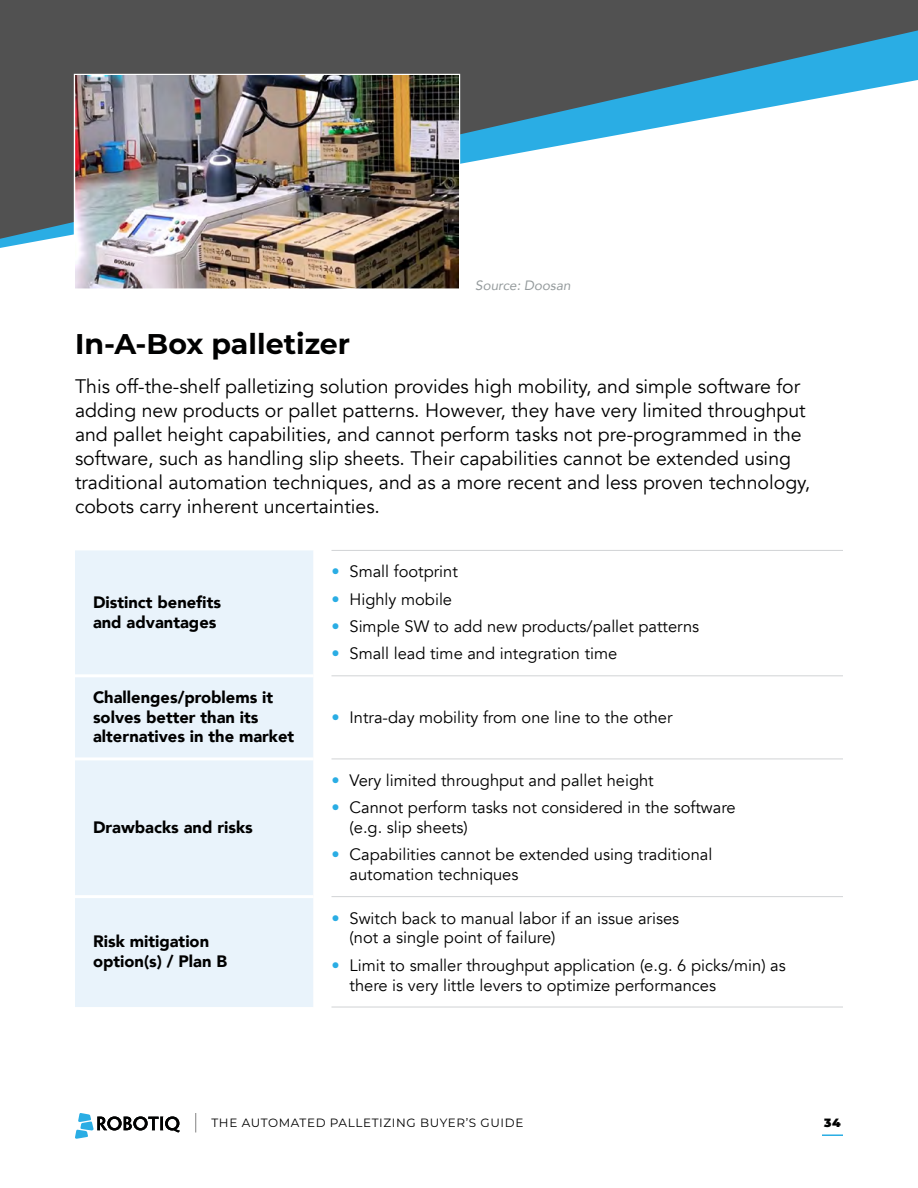
<style>
.page{position:relative;width:918px;height:1188px;background:#fff}
.page>*{position:absolute;margin:0;border:0;box-sizing:border-box;transform-origin:0 0}
.t1{font:700 28.5px "Montserrat";color:#000101}
.t2{font:19.5px/24px "Avenir";color:#000101}
.t3{font:16.5px/19.8px "Avenir";color:#000}
.t4{font:900 16.5px/19.8px "Avenir";color:#000}
.t5{font:italic 13.5px "Avenir";color:#959b9d}
.t6{font:12px "Montserrat";letter-spacing:.05em;color:#000101}
.t7{font:900 12px "Montserrat";color:#000101}
.s1{color:#2aade4}
</style>
<div class="page">
<svg style="left:0;top:0;width:918px;height:239px;fill:#515151"></svg>
<hr style="left:822px;top:1134px;width:21px;height:2px;background:#2aade4">
<svg style="left:75px;top:1113px;width:105px;height:26px"></svg>
<svg style="left:195px;top:1113px;width:1px;height:19px"></svg>
<div style="left:75px;top:550px;width:238px;height:457px;background:#e9f3fb"></div>
<hr style="left:75px;top:674px;width:239px;height:3px;background:#fff">
<hr style="left:75px;top:757px;width:239px;height:3px;background:#fff">
<hr style="left:75px;top:895px;width:239px;height:3px;background:#fff">
<hr style="left:332px;top:550px;width:511px;height:1px;background:#d1d3d5">
<hr style="left:332px;top:675px;width:511px;height:1px;background:#d1d3d5">
<hr style="left:332px;top:759px;width:511px;height:1px;background:#d1d3d5">
<hr style="left:332px;top:896px;width:511px;height:1px;background:#d1d3d5">
<hr style="left:332px;top:1007px;width:511px;height:1px;background:#d1d3d5">
<img style="left:73px;top:73px;width:388px;height:216px">
<p class="t5" style="left:475px;top:277px;width:97px">Source: Doosan</p>
<h1 class="t1" style="left:75px;top:323px;width:277px">In-A-Box palletizer</h1>
<p class="t2" style="left:75px;top:374px;width:737px">This off-the-shelf palletizing solution provides high mobility, and simple software for adding new products or pallet patterns. However, they have very limited throughput and pallet height capabilities, and cannot perform tasks not pre-programmed in the software, such as handling slip sheets. Their capabilities cannot be extended using traditional automation techniques, and as a more recent and less proven technology, cobots carry inherent uncertainties.</p>
<p class="t4" style="left:93px;top:592px;width:130px">Distinct benefits and advantages</p>
<p class="t4" style="left:93px;top:687px;width:203px">Challenges/problems it solves better than its alternatives in the market</p>
<p class="t4" style="left:93px;top:817px;width:161px">Drawbacks and risks</p>
<p class="t4" style="left:93px;top:931px;width:136px">Risk mitigation option(s) / Plan B</p>
<p class="t3" style="left:332px;top:562px;width:128px"><span class="s1">•</span> Small footprint</p>
<p class="t3" style="left:332px;top:589px;width:122px"><span class="s1">•</span> Highly mobile</p>
<p class="t3" style="left:332px;top:617px;width:369px"><span class="s1">•</span> Simple SW to add new products/pallet patterns</p>
<p class="t3" style="left:332px;top:644px;width:287px"><span class="s1">•</span> Small lead time and integration time</p>
<p class="t3" style="left:332px;top:707px;width:342px"><span class="s1">•</span> Intra-day mobility from one line to the other</p>
<p class="t3" style="left:332px;top:771px;width:324px"><span class="s1">•</span> Very limited throughput and pallet height</p>
<p class="t3" style="left:350px;top:798px;width:388px;text-indent:-18px"><span class="s1">•</span> Cannot perform tasks not considered in the software (e.g. slip sheets)</p>
<p class="t3" style="left:350px;top:845px;width:364px;text-indent:-18px"><span class="s1">•</span> Capabilities cannot be extended using traditional automation techniques</p>
<p class="t3" style="left:350px;top:908px;width:331px;text-indent:-18px"><span class="s1">•</span> Switch back to manual labor if an issue arises (not a single point of failure)</p>
<p class="t3" style="left:350px;top:955px;width:438px;text-indent:-18px"><span class="s1">•</span> Limit to smaller throughput application (e.g. 6 picks/min) as there is very little levers to optimize performances</p>
<p class="t6" style="left:212px;top:1115px;width:313px">THE AUTOMATED PALLETIZING BUYER’S GUIDE</p>
<p class="t7" style="left:824px;top:1114px;width:18px">34</p>
</div>
